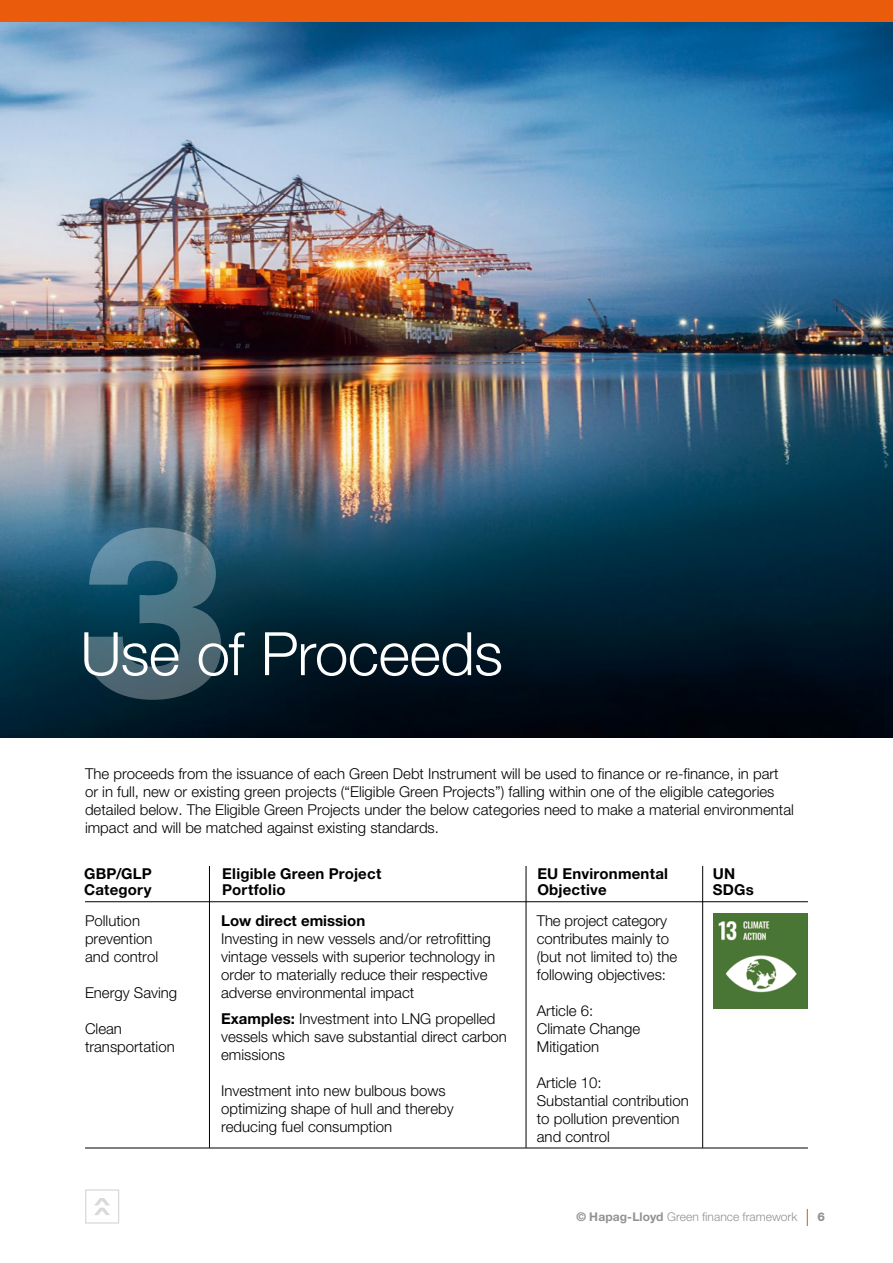
<style>
.page{position:relative;width:893px;height:1263px;background:#fff}
.page>*{position:absolute;margin:0;border:0;box-sizing:border-box;transform-origin:0 0}
.t1{font:800 240.9px "Helvetica Neue LT";color:#fff}
.t2{font:300 60px "Helvetica Neue LT";letter-spacing:-.01em;color:#fff}
.t3{font:300 15px/18px "Helvetica Neue LT";color:#000}
.t4{font:700 15px "Helvetica Neue LT";letter-spacing:.015em;color:#000}
.t5{font:300 12px "Helvetica Neue LT";letter-spacing:.005em;color:#939191}
.t6{font:800 12px "Helvetica Neue LT";color:#939191}
.s1{font-weight:700}
</style>
<div class="page">
<svg style="left:807px;top:1209px;width:1px;height:17px"></svg>
<img style="left:0;top:21px;width:893px;height:717px">
<hr style="left:85px;top:901px;width:723px;height:1px;background:#000">
<hr style="left:85px;top:1148px;width:723px;height:1px;background:#000">
<hr style="left:209px;top:866px;width:1px;height:282px;background:#000">
<hr style="left:526px;top:866px;width:1px;height:282px;background:#000">
<hr style="left:702px;top:866px;width:1px;height:282px;background:#000">
<img style="left:713px;top:914px;width:94px;height:94px">
<div style="left:0;top:0;width:893px;height:21px;background:#ea5b0b"></div>
<svg style="left:94px;top:1198px;width:16px;height:17px"></svg>
<div style="left:85px;top:1189px;width:34px;height:34px;border:1px solid #dadada"></div>
<h1 class="t1" style="left:78px;top:468px;width:153px">3</h1>
<h2 class="t2" style="left:80px;top:617px;width:424px">Use of Proceeds</h2>
<p class="t3" style="left:85px;top:765px;width:710px">The proceeds from the issuance of each Green Debt Instrument will be used to finance or re-finance, in part or in full, new or existing green projects (“Eligible Green Projects”) falling within one of the eligible categories detailed below. The Eligible Green Projects under the below categories need to make a material environmental impact and will be matched against existing standards.</p>
<p class="t4" style="left:84px;top:864px;width:69px">GBP/GLP</p>
<p class="t4" style="left:222px;top:864px;width:160px">Eligible Green Project</p>
<p class="t4" style="left:537px;top:864px;width:132px">EU Environmental</p>
<p class="t4" style="left:713px;top:864px;width:24px">UN</p>
<p class="t4" style="left:84px;top:881px;width:69px">Category</p>
<p class="t4" style="left:222px;top:881px;width:65px">Portfolio</p>
<p class="t4" style="left:537px;top:881px;width:71px">Objective</p>
<p class="t4" style="left:713px;top:881px;width:42px">SDGs</p>
<p class="t3" style="left:85px;top:911px;width:75px">Pollution prevention and control</p>
<p class="t3" style="left:85px;top:983px;width:94px">Energy Saving</p>
<p class="t3" style="left:85px;top:1019px;width:91px">Clean transportation</p>
<p class="t4" style="left:221px;top:911px;width:146px">Low direct emission</p>
<p class="t3" style="left:221px;top:929px;width:276px">Investing in new vessels and/or retrofitting vintage vessels with superior technology in order to materially reduce their respective adverse environmental impact</p>
<p class="t3" style="left:221px;top:1009px;width:287px"><span class="s1">Examples:</span> Investment into LNG propelled vessels which save substantial direct carbon emissions</p>
<p class="t3" style="left:221px;top:1081px;width:234px">Investment into new bulbous bows optimizing shape of hull and thereby reducing fuel consumption</p>
<p class="t3" style="left:537px;top:911px;width:142px">The project category contributes mainly to (but not limited to) the following objectives:</p>
<p class="t3" style="left:537px;top:1001px;width:105px">Article 6:<br>Climate Change<br>Mitigation</p>
<p class="t3" style="left:537px;top:1073px;width:153px">Article 10:<br>Substantial contribution to pollution prevention and control</p>
<p class="t5" style="left:576px;top:1210px;width:223px"><span class="s1">© Hapag-Lloyd</span> Green finance framework</p>
<p class="t6" style="left:817px;top:1210px;width:9px">6</p>
</div>
